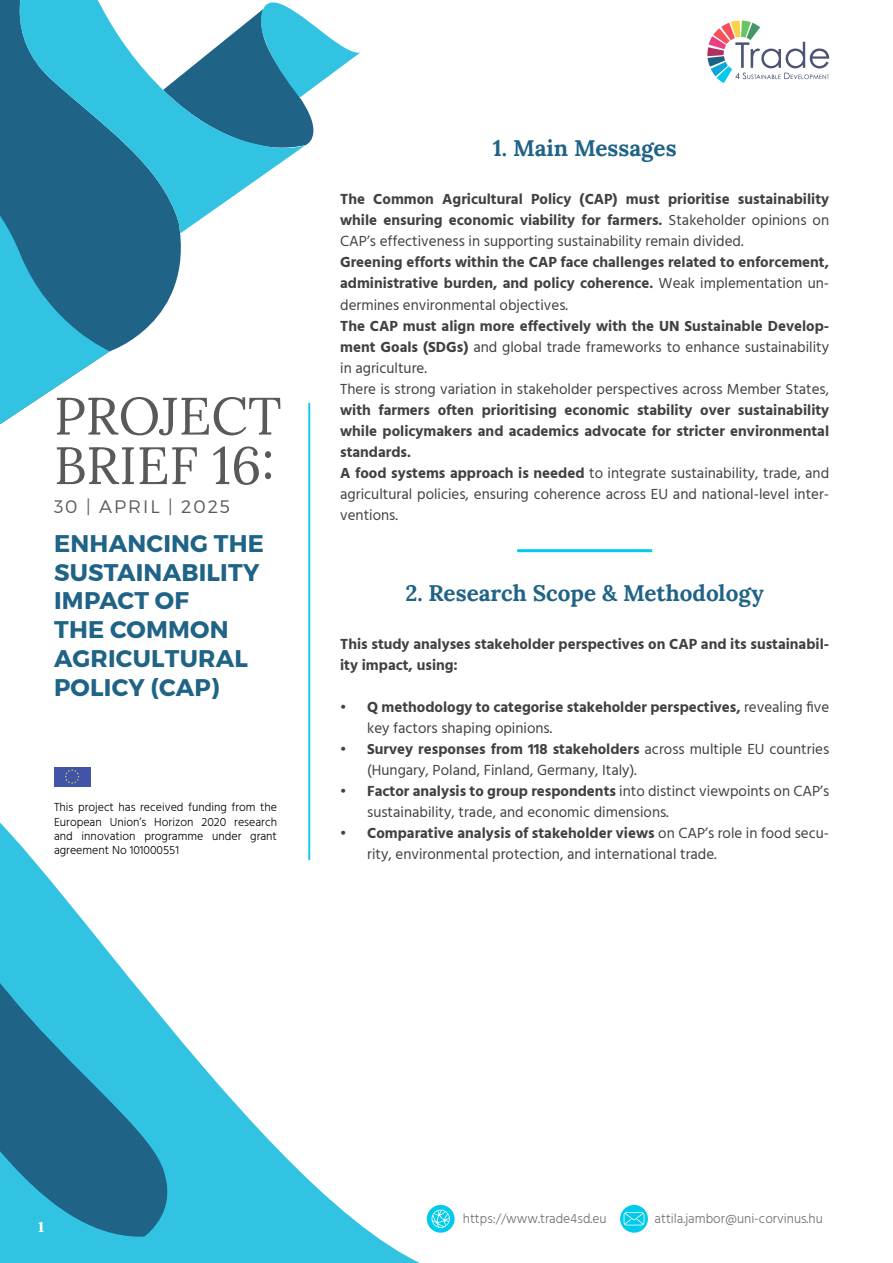
<style>
.page{position:relative;width:893px;height:1263px;background:#fff}
.page>*{position:absolute;margin:0;border:0;box-sizing:border-box;transform-origin:0 0}
.t1{font:52.5px/49.5px "Lora";color:#58595b}
.t2{font:700 24px/28.8px "Montserrat";letter-spacing:.01em;color:#1f6386}
.t3{font:700 22.5px "Lora";color:#1f6386}
.t4{font:300 18px "Montserrat";letter-spacing:.105em;color:#58595b}
.t5{font:700 15px/21px "Hind Madurai";color:#414042}
.t6{font:15px/21px "Hind Madurai";color:#414042}
.t7{font:700 15px "Baskerville";color:#fff}
.t8{font:300 13.5px "Hind Madurai";color:#6d6e71}
.t9{font:300 12px/14.4px "Hind Madurai";color:#000;text-align:justify}
.s1{font-weight:400}
.s2{font-weight:700}
</style>
<div class="page">
<div style="left:54px;top:767px;width:36px;height:19px;background:#4154a8"></div>
<svg style="left:65px;top:769px;width:15px;height:12px"></svg>
<svg style="left:0;top:0;width:181px;height:352px;fill:#1f6386"></svg>
<svg style="left:0;top:142px;width:110px;height:283px"></svg>
<svg style="left:0;top:781px;width:454px;height:482px"></svg>
<svg style="left:0;top:828px;width:185px;height:435px;fill:#32c3e2"></svg>
<svg style="left:11px;top:0;width:269px;height:233px"></svg>
<svg style="left:163px;top:0;width:197px;height:163px"></svg>
<svg style="left:0;top:1073px;width:147px;height:190px"></svg>
<svg style="left:620px;top:1205px;width:28px;height:28px"></svg>
<svg style="left:624px;top:1212px;width:20px;height:13px"></svg>
<div style="left:427px;top:1205px;width:28px;height:28px;background:#00cbea;border-radius:50%"></div>
<svg style="left:432px;top:1210px;width:18px;height:18px"></svg>
<hr style="left:309px;top:403px;width:1px;height:457px;background:#00cbea">
<hr style="left:517px;top:549px;width:135px;height:3px;background:#00cbea">
<svg style="left:707px;top:20px;width:122px;height:63px"></svg>
<h1 class="t1" style="left:54px;top:388px;width:229px">PROJECT<br>Brief 16:</h1>
<p class="t4" style="left:54px;top:495px;width:178px">30 | APRIL | 2025</p>
<h2 class="t2" style="left:54px;top:529px;width:209px">ENHANCING THE<br>SUSTAINABILITY<br>IMPACT OF<br>THE COMMON<br>AGRICULTURAL<br>POLICY (CAP</h2>
<h2 class="t2" style="left:211px;top:673px;width:10px">)</h2>
<p class="t9" style="left:54px;top:801px;width:225px">This project has received funding from the European Union’s Horizon 2020 research and innovation programme under grant agreement No 101000551</p>
<h3 class="t3" style="left:493px;top:131px;width:185px">1. Main Messages</h3>
<p class="t5" style="left:340px;top:190px;width:490px;text-align:justify">The Common Agricultural Policy (CAP) must prioritise sustainability while ensuring economic viability for farmers. <span class="s1">Stakeholder opinions on CAP’s effectiveness in supporting sustainability remain divided.</span></p>
<p class="t5" style="left:340px;top:253px;width:490px;text-align:justify">Greening efforts within the CAP face challenges related to enforcement, administrative burden, and policy coherence. <span class="s1">Weak implementation un&shy;dermines environmental objectives.</span></p>
<p class="t6" style="left:340px;top:316px;width:490px"><span class="s2">The CAP must align more effectively with the UN Sustainable Develop&shy;ment Goals (SDGs)</span> and global trade frameworks to enhance sustainability in agriculture.<br>There is strong variation in stakeholder perspectives across Member States,</p>
<p class="t5" style="left:340px;top:400px;width:491px">with farmers often prioritising economic stability over sustainability while policymakers and academics advocate for stricter environmental standards.<br>A food systems approach is needed <span class="s1">to integrate sustainability, trade, and agricultural policies, ensuring coherence across EU and national-level inter&shy;ventions.</span></p>
<h3 class="t3" style="left:405px;top:575px;width:360px">2. Research Scope &amp; Methodology</h3>
<p class="t5" style="left:340px;top:634px;width:490px">This study analyses stakeholder perspectives on CAP and its sustainabil&shy;ity impact, using:</p>
<p class="t5" style="left:367px;top:697px;width:463px;text-indent:-27px">• Q methodology to categorise stakeholder perspectives, <span class="s1">revealing five key factors shaping opinions.</span></p>
<p class="t6" style="left:367px;top:739px;width:463px;text-indent:-27px"><span class="s2">• Survey responses from 118 stakeholders</span> across multiple EU countries (Hungary, Poland, Finland, Germany, Italy).</p>
<p class="t6" style="left:367px;top:781px;width:463px;text-indent:-27px"><span class="s2">• Factor analysis to group respondents</span> into distinct viewpoints on CAP’s sustainability, trade, and economic dimensions.</p>
<p class="t6" style="left:367px;top:823px;width:463px;text-indent:-27px"><span class="s2">• Comparative analysis of stakeholder views</span> on CAP’s role in food secu&shy;rity, environmental protection, and international trade.</p>
<p class="t7" style="left:37px;top:1216px;width:10px">1</p>
<p class="t8" style="left:463px;top:1211px;width:145px">https://www.trade4sd.eu</p>
<p class="t8" style="left:654px;top:1211px;width:170px">attila.jambor@uni-corvinus.hu</p>
</div>
